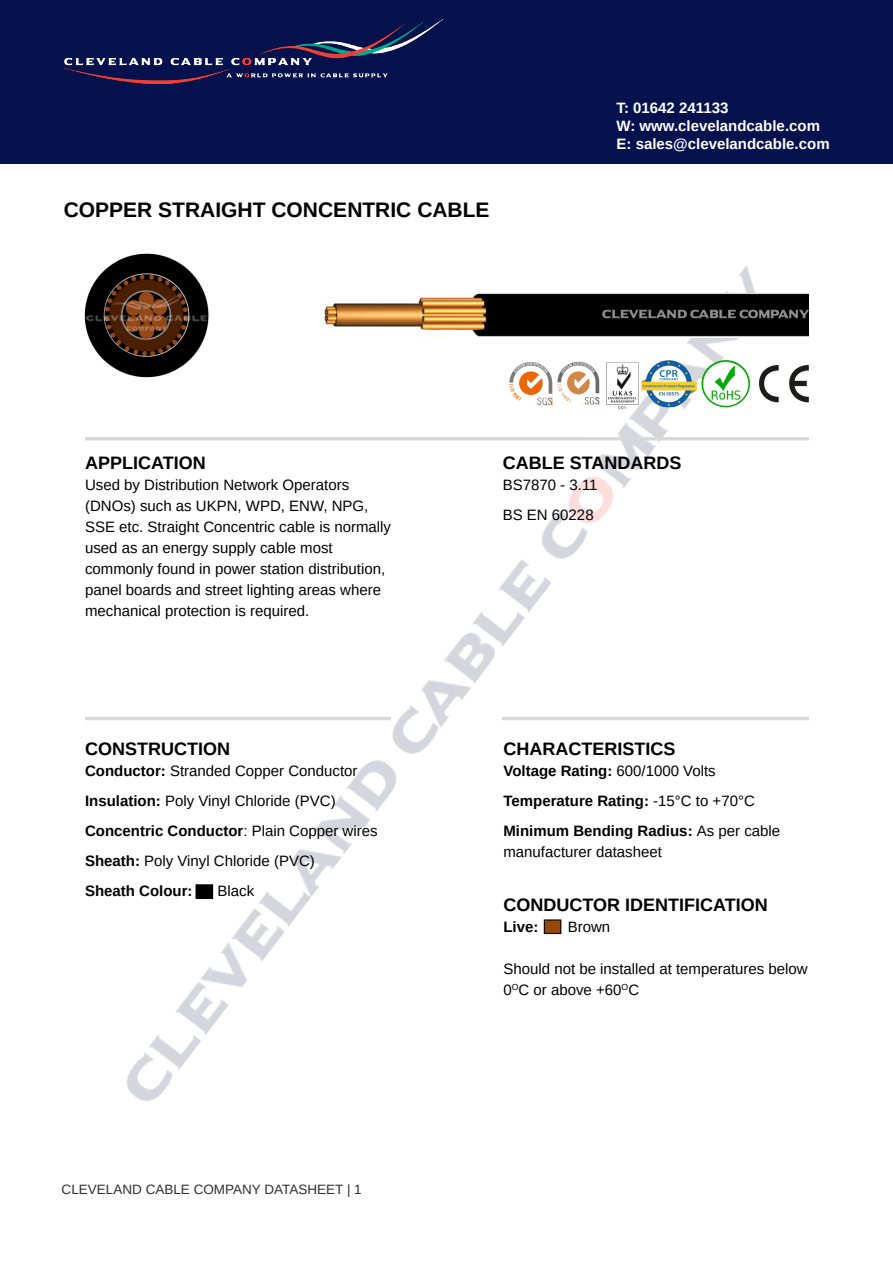
<style>
.page{position:relative;width:893px;height:1263px;background:#fff}
.page>*{position:absolute;margin:0;border:0;box-sizing:border-box;transform-origin:0 0}
.t1{font:700 21px "Arimo";color:#000}
.t2{font:700 18px "Arimo";color:#000}
.t3{font:15px/21px "Arimo";color:#000}
.t4{font:700 15px "Arimo";color:#000}
.t5{font:700 15px/18px "Arimo";color:#fff}
.t6{font:13.5px "Arimo";color:#312f30}
.s1{font-weight:700}
.s2{font-weight:400}
</style>
<div class="page">
<div style="left:0;top:0;width:893px;height:164px;background:#05124e"></div>
<img style="left:64px;top:19px;width:378px;height:65px">
<img style="left:89px;top:266px;width:708px;height:835px">
<img style="left:311px;top:293px;width:497px;height:44px">
<hr style="left:85px;top:437px;width:723px;height:3px;background:#d8d8d8">
<hr style="left:503px;top:717px;width:305px;height:3px;background:#d8d8d8">
<hr style="left:85px;top:717px;width:305px;height:3px;background:#d8d8d8">
<img style="left:506px;top:359px;width:303px;height:51px">
<img style="left:84px;top:253px;width:133px;height:130px">
<div style="left:544px;top:920px;width:17px;height:13px;background:#974706"></div>
<div style="left:544px;top:919px;width:17px;height:15px;border:1px solid #000"></div>
<div style="left:196px;top:885px;width:17px;height:13px;background:#000"></div>
<div style="left:196px;top:884px;width:17px;height:15px;border:1px solid #000"></div>
<p class="t1" style="left:64px;top:196px;width:427px">COPPER STRAIGHT CONCENTRIC CABLE</p>
<p class="t5" style="left:617px;top:99px;width:215px">T: 01642 241133<br>W: www.clevelandcable.com<br>E: sales@clevelandcable.com</p>
<p class="t2" style="left:85px;top:450px;width:122px">APPLICATION</p>
<p class="t3" style="left:85px;top:474px;width:307px">Used by Distribution Network Operators (DNOs) such as UKPN, WPD, ENW, NPG, SSE etc. Straight Concentric cable is normally used as an energy supply cable most commonly found in power station distribution, panel boards and street lighting areas where mechanical protection is required.</p>
<p class="t2" style="left:85px;top:736px;width:146px">CONSTRUCTION</p>
<p class="t3" style="left:85px;top:760px;width:274px"><span class="s1">Conductor:</span> Stranded Copper Conductor</p>
<p class="t3" style="left:85px;top:790px;width:252px"><span class="s1">Insulation:</span> Poly Vinyl Chloride (PVC)</p>
<p class="t4" style="left:85px;top:821px;width:294px">Concentric Conductor<span class="s2">: Plain Copper wires</span></p>
<p class="t3" style="left:85px;top:850px;width:231px"><span class="s1">Sheath:</span> Poly Vinyl Chloride (PVC)</p>
<p class="t4" style="left:85px;top:881px;width:109px">Sheath Colour:</p>
<p class="t3" style="left:218px;top:880px;width:38px">Black</p>
<p class="t6" style="left:62px;top:1181px;width:302px">CLEVELAND CABLE COMPANY DATASHEET | 1</p>
<p class="t2" style="left:503px;top:451px;width:180px">CABLE STANDARDS</p>
<p class="t3" style="left:503px;top:475px;width:96px">BS7870 - 3.11</p>
<p class="t3" style="left:503px;top:505px;width:92px">BS EN 60228</p>
<p class="t2" style="left:503px;top:736px;width:173px">CHARACTERISTICS</p>
<p class="t4" style="left:503px;top:761px;width:214px">Voltage Rating: <span class="s2">600/1000 Volts</span></p>
<p class="t4" style="left:503px;top:791px;width:253px">Temperature Rating: <span class="s2">-15°C to +70°C</span></p>
<p class="t4" style="left:503px;top:821px;width:278px">Minimum Bending Radius: <span class="s2">As per cable</span></p>
<p class="t3" style="left:503px;top:841px;width:160px">manufacturer datasheet</p>
<p class="t2" style="left:503px;top:892px;width:266px">CONDUCTOR IDENTIFICATION</p>
<p class="t4" style="left:503px;top:917px;width:37px">Live:</p>
<p class="t3" style="left:568px;top:916px;width:44px">Brown</p>
<p class="t3" style="left:503px;top:958px;width:306px">Should not be installed at temperatures below</p>
<p class="t3" style="left:503px;top:979px;width:137px">0<sup>O</sup>C or above +60<sup>O</sup>C</p>
</div>
